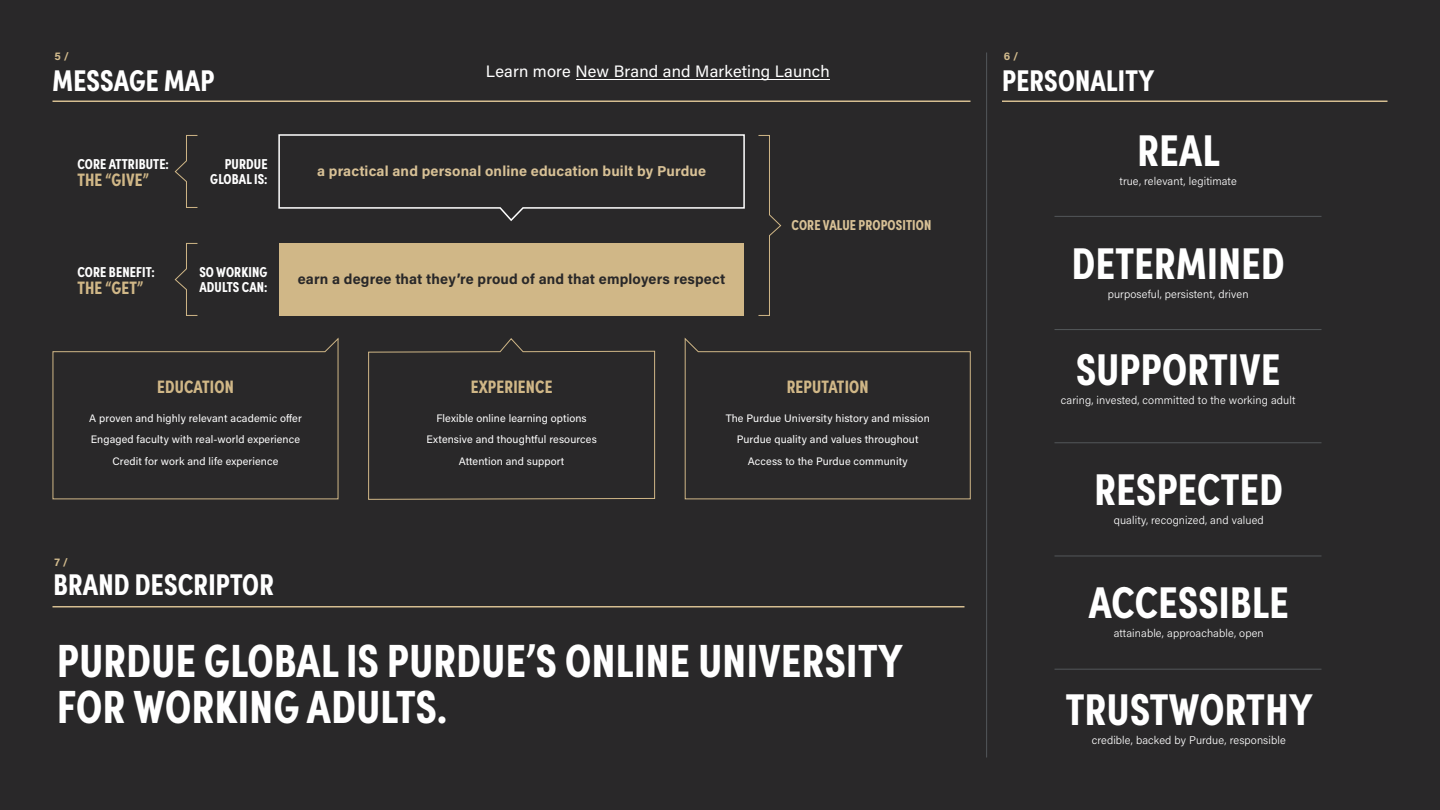
<style>
.page{position:relative;width:1440px;height:810px;background:#292829}
.page>*{position:absolute;margin:0;border:0;box-sizing:border-box;transform-origin:0 0}
.t1{font:700 46.58px/46.6px "Sofia Pro Condensed";letter-spacing:.01em;color:#fff}
.t2{font:700 44.55px "Sofia Pro Condensed";letter-spacing:.01em;color:#fff}
.t3{font:700 30px "Sofia Pro Condensed";letter-spacing:.01em;color:#fff}
.t4{font:700 18px "Sofia Pro Condensed";letter-spacing:.01em;color:#d0b787}
.t5{font:16.5px "Acumin Pro";letter-spacing:.01em;color:#fff}
.t6{font:700 14.4px/14.4px "Sofia Pro Condensed";letter-spacing:.01em;color:#fff;text-align:right}
.t7{font:700 14.4px "Acumin Pro";letter-spacing:.01em;color:#292829}
.t8{font:700 14.4px "Acumin Pro";letter-spacing:.01em;color:#d8c196}
.t9{font:700 14.4px "Sofia Pro Condensed";letter-spacing:.01em;color:#d8c196}
.t10{font:700 11.25px "Acumin Pro";color:#d2bb8d}
.t11{font:300 11.1px "Acumin Pro";letter-spacing:.01em;color:#fff}
.t12{font:10.8px/21.6px "Acumin Pro";letter-spacing:.01em;color:#fff;text-align:center}
</style>
<div class="page">
<hr style="left:52px;top:606px;width:912px;height:2px;background:#d6be91">
<svg style="left:368px;top:338px;width:288px;height:162px"></svg>
<svg style="left:758px;top:135px;width:24px;height:181px"></svg>
<svg style="left:174px;top:135px;width:24px;height:73px"></svg>
<svg style="left:174px;top:243px;width:24px;height:73px"></svg>
<svg style="left:278px;top:134px;width:467px;height:87px"></svg>
<div style="left:279px;top:243px;width:465px;height:73px;background:#d0b787"></div>
<svg style="left:52px;top:337px;width:287px;height:163px"></svg>
<svg style="left:684px;top:337px;width:287px;height:163px"></svg>
<hr style="left:52px;top:100px;width:918px;height:2px;background:#d6be91">
<hr style="left:1002px;top:100px;width:386px;height:2px;background:#d6be91">
<hr style="left:1054px;top:669px;width:268px;height:1px;background:#53575a">
<hr style="left:1054px;top:556px;width:268px;height:1px;background:#53575a">
<hr style="left:1054px;top:442px;width:268px;height:1px;background:#53575a">
<hr style="left:1054px;top:329px;width:268px;height:1px;background:#53575a">
<hr style="left:1054px;top:216px;width:268px;height:1px;background:#53575a">
<hr style="left:986px;top:52px;width:1px;height:706px;background:#53575a">
<hr style="left:576px;top:79px;width:254px;height:1px;background:#fff">
<p class="t10" style="left:54px;top:48px;width:16px">5 /</p>
<p class="t10" style="left:1004px;top:48px;width:16px">6 /</p>
<h3 class="t3" style="left:53px;top:58px;width:163px">MESSAGE MAP</h3>
<h3 class="t3" style="left:1002px;top:58px;width:154px">PERSONALITY</h3>
<h3 class="t5" style="left:486px;top:60px;width:345px">Learn more New Brand and Marketing Launch</h3>
<h3 class="t6" style="left:77px;top:156px;width:93px">CORE ATTRIBUTE:</h3>
<h3 class="t4" style="left:77px;top:166px;width:73px">THE “GIVE”</h3>
<h3 class="t6" style="left:210px;top:156px;width:59px">PURDUE<br>GLOBAL IS:</h3>
<h3 class="t8" style="left:317px;top:161px;width:391px">a practical and personal online education built by Purdue</h3>
<h3 class="t6" style="left:77px;top:264px;width:79px">CORE BENEFIT:</h3>
<h3 class="t4" style="left:77px;top:274px;width:67px">THE “GET”</h3>
<h3 class="t6" style="left:199px;top:264px;width:70px;text-align:left">SO WORKING<br>ADULTS CAN:</h3>
<h3 class="t7" style="left:298px;top:269px;width:429px">earn a degree that they’re proud of and that employers respect</h3>
<h3 class="t4" style="left:157px;top:373px;width:78px">EDUCATION</h3>
<h3 class="t4" style="left:471px;top:373px;width:83px">EXPERIENCE</h3>
<h3 class="t9" style="left:792px;top:214px;width:141px">CORE VALUE PROPOSITION</h3>
<h3 class="t4" style="left:787px;top:373px;width:83px">REPUTATION</h3>
<p class="t12" style="left:89px;top:407px;width:214px">A proven and highly relevant academic offer<br>Engaged faculty with real-world experience<br>Credit for work and life experience</p>
<p class="t10" style="left:54px;top:554px;width:15px">7 /</p>
<h3 class="t3" style="left:53px;top:562px;width:222px">BRAND DESCRIPTOR</h3>
<p class="t12" style="left:426px;top:407px;width:172px">Flexible online learning options<br>Extensive and thoughtful resources<br>Attention and support</p>
<p class="t12" style="left:726px;top:407px;width:206px">The Purdue University history and mission<br>Purdue quality and values throughout<br>Access to the Purdue community</p>
<h1 class="t1" style="left:57px;top:634px;width:847px">PURDUE GLOBAL IS PURDUE’S ONLINE UNIVERSITY<br>FOR WORKING ADULTS.</h1>
<h2 class="t2" style="left:1138px;top:116px;width:84px">REAL</h2>
<p class="t11" style="left:1120px;top:173px;width:119px">true, relevant, legitimate</p>
<h2 class="t2" style="left:1072px;top:229px;width:214px">DETERMINED</h2>
<p class="t11" style="left:1108px;top:286px;width:142px">purposeful, persistent, driven</p>
<h2 class="t2" style="left:1076px;top:335px;width:206px">SUPPORTIVE</h2>
<p class="t11" style="left:1061px;top:392px;width:236px">caring, invested, committed to the working adult</p>
<h2 class="t2" style="left:1095px;top:456px;width:190px">RESPECTED</h2>
<p class="t11" style="left:1114px;top:513px;width:152px">quality, recognized, and valued</p>
<h2 class="t2" style="left:1089px;top:569px;width:201px">ACCESSIBLE</h2>
<p class="t11" style="left:1114px;top:626px;width:152px">attainable, approachable, open</p>
<h2 class="t2" style="left:1066px;top:675px;width:248px">TRUSTWORTHY</h2>
<p class="t11" style="left:1092px;top:732px;width:196px">credible, backed by Purdue, responsible</p>
</div>
